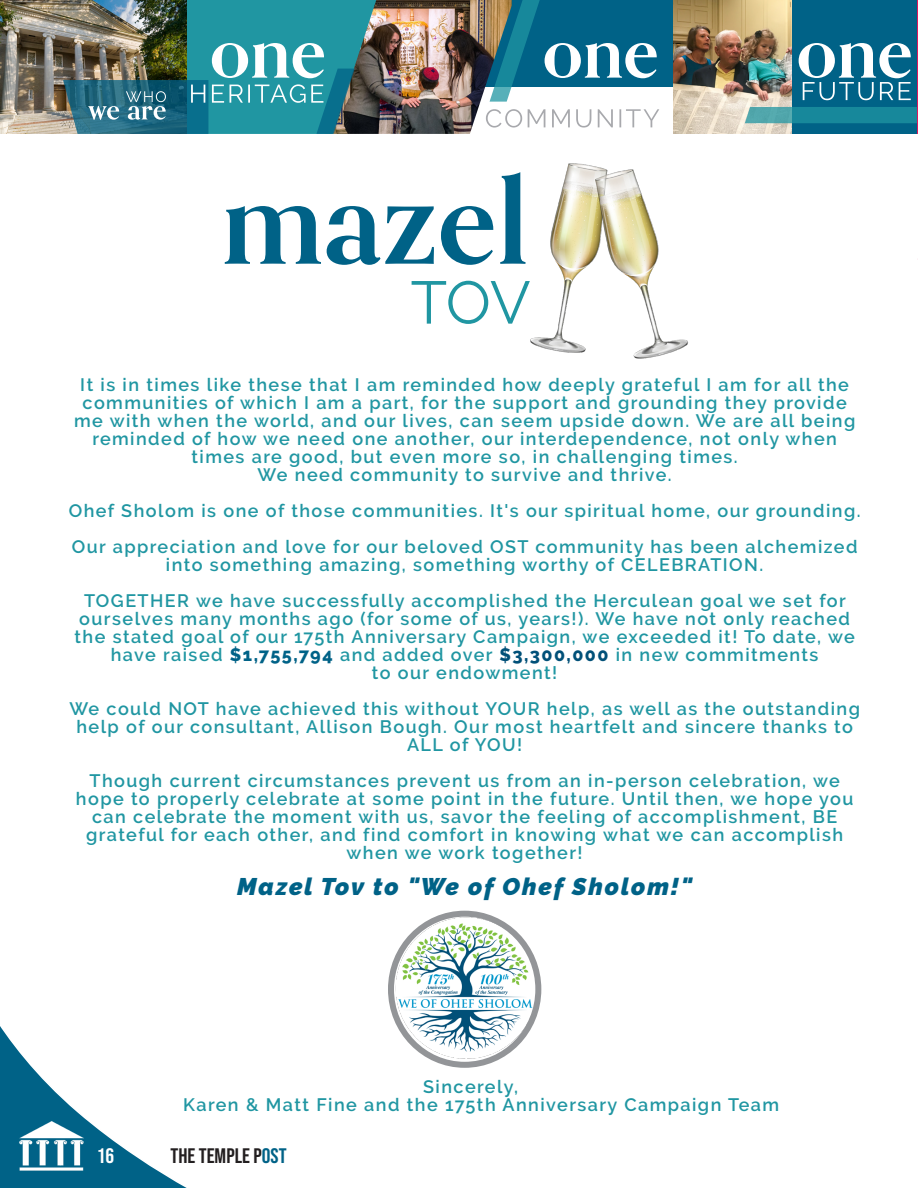
<style>
.page{position:relative;width:918px;height:1188px;background:#fff}
.page>*{position:absolute;margin:0;border:0;box-sizing:border-box;transform-origin:0 0}
.t1{font:700 120px "Orpheus Pro";letter-spacing:.01em;color:#006287}
.t2{font:60px "Raleway";color:#2096a2}
.t3{font:italic 900 24px "Raleway";letter-spacing:.08em;color:#006287}
.t4{font:21px "Bebas Neue";color:#231f20}
.t5{font:21px "Bebas Neue";color:#fff}
.t6{font:600 18px/18px "Raleway";letter-spacing:.08em;color:#2096a2;text-align:center}
.s1{font-weight:800;color:#006287}
.s2{font-weight:800;color:#015078}
.s3{color:#006287}
</style>
<div class="page">
<svg style="left:0;top:1026px;width:187px;height:162px"></svg>
<img style="left:14px;top:1117px;width:72px;height:56px">
<img style="left:392px;top:915px;width:146px;height:146px">
<div style="left:388px;top:911px;width:153px;height:157px;border:6px solid #939598;border-radius:50%"></div>
<img style="left:530px;top:163px;width:158px;height:196px">
<div style="left:784px;top:0;width:134px;height:134px;background:#006287"></div>
<div style="left:337px;top:0;width:340px;height:87px;background:#006287"></div>
<svg style="left:512px;top:109px;width:147px;height:19px"></svg>
<img style="left:376px;top:0;width:136px;height:134px">
<img style="left:0;top:0;width:63px;height:134px">
<img style="left:674px;top:0;width:118px;height:134px">
<svg style="left:490px;top:0;width:167px;height:102px"></svg>
<svg style="left:799px;top:43px;width:112px;height:57px"></svg>
<img style="left:63px;top:0;width:313px;height:134px">
<svg style="left:745px;top:107px;width:173px;height:16px;background:#2a90a0"></svg>
<p class="t1" style="left:222px;top:145px;width:309px">mazel</p>
<p class="t2" style="left:411px;top:268px;width:122px">TOV</p>
<p class="t6" style="left:74px;top:376px;width:783px">It is in times like these that I am reminded how deeply grateful I am for all the communities of which I am a part, for the support and grounding they provide me with when the world, and our lives, can seem upside down. We are all being reminded of how we need one another, our interdependence, not only when times are good, but even more so, in challenging times.<br>We need community to survive and thrive.</p>
<p class="t6" style="left:69px;top:502px;width:793px">Ohef Sholom is one of those communities. It's our spiritual home, our grounding.</p>
<p class="t6" style="left:72px;top:538px;width:787px">Our appreciation and love for our beloved OST community has been alchemized into something amazing, something worthy of CELEBRATION.</p>
<p class="t6" style="left:74px;top:592px;width:782px">TOGETHER we have successfully accomplished the Herculean goal we set for ourselves many months ago (for some of us, years!). We have not only reached the stated goal of our 175th Anniversary Campaign, we exceeded it! To date, we have raised <span class="s1">$1,755,794</span> and added over <span class="s2">$3,300,000</span> in new commitments<br>to our endowment!</p>
<p class="t6" style="left:69px;top:700px;width:792px">We could NOT have achieved this without YOUR help, as well as the outstanding help of our consultant, Allison Bough. Our most heartfelt and sincere thanks to<br>ALL of YOU!</p>
<p class="t6" style="left:76px;top:772px;width:779px">Though current circumstances prevent us from an in-person celebration, we hope to properly celebrate at some point in the future. Until then, we hope you can celebrate the moment with us, savor the feeling of accomplishment, BE grateful for each other, and find comfort in knowing what we can accomplish when we work together!</p>
<p class="t3" style="left:237px;top:873px;width:456px">Mazel Tov to "We of Ohef Sholom!"</p>
<p class="t6" style="left:423px;top:1078px;width:96px">Sincerely,</p>
<p class="t6" style="left:183px;top:1096px;width:598px">Karen &amp; Matt Fine and the 175th Anniversary Campaign Team</p>
<p class="t5" style="left:97px;top:1144px;width:19px">16</p>
<p class="t4" style="left:170px;top:1144px;width:118px">THE TEMPLE P<span class="s3">OST</span></p>
</div>
